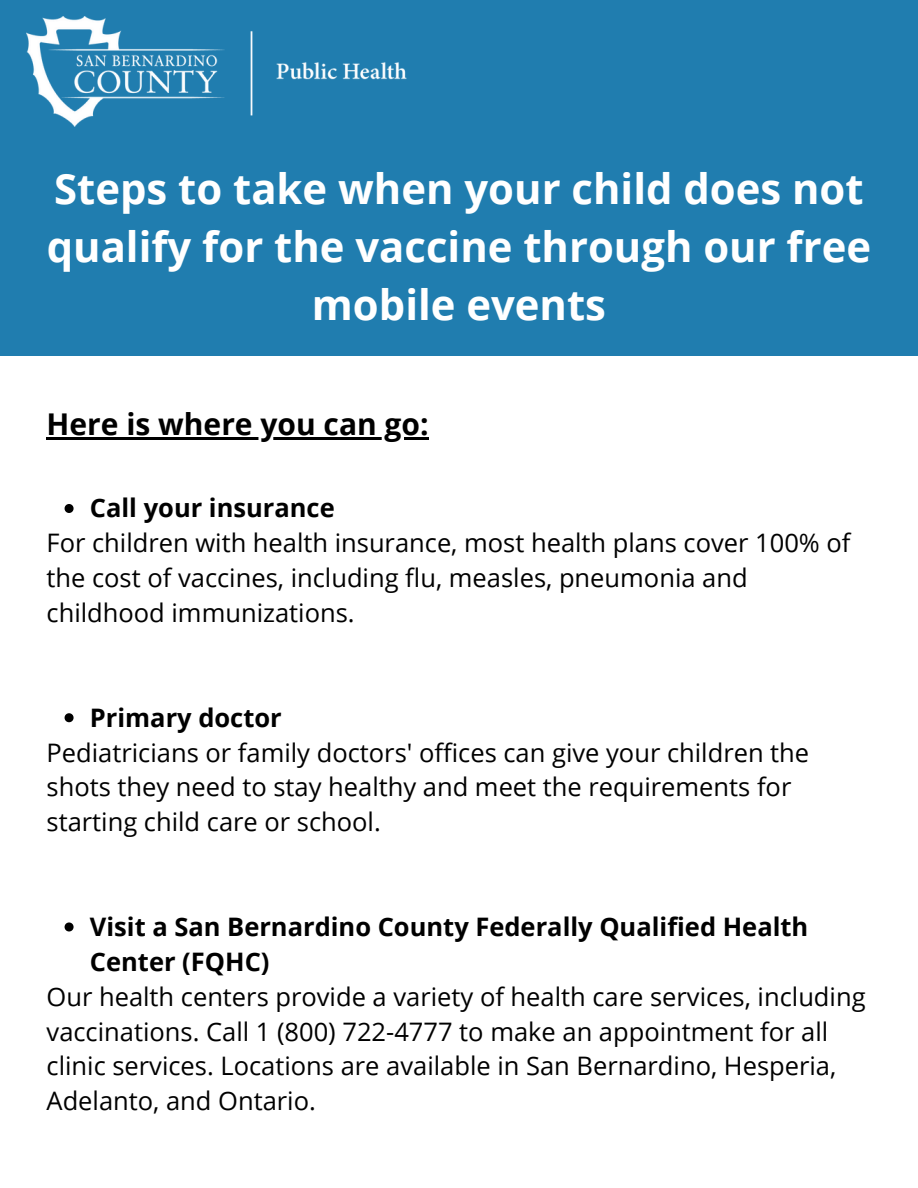
<style>
.page{position:relative;width:918px;height:1188px;background:#fff}
.page>*{position:absolute;margin:0;border:0;box-sizing:border-box;transform-origin:0 0}
.t1{font:700 41.85px/58.2px "Open Sans";color:#fff;text-align:center}
.t2{font:700 30px "Open Sans";color:#000}
.t3{font:25.5px/34.8px "Open Sans";color:#000}
.t4{font:700 25.5px/34.8px "Open Sans";color:#000}
</style>
<div class="page">
<div style="left:0;top:0;width:918px;height:355px;background:#207daf"></div>
<hr style="left:47px;top:437px;width:382px;height:2px;background:#000">
<svg style="left:65px;top:504px;width:9px;height:9px"></svg>
<svg style="left:65px;top:713px;width:9px;height:9px"></svg>
<svg style="left:65px;top:922px;width:9px;height:9px"></svg>
<img style="left:26px;top:17px;width:380px;height:110px">
<h1 class="t1" style="left:47px;top:159px;width:826px">Steps to take when your child does not qualify for the vaccine through our free mobile events</h1>
<p class="t2" style="left:47px;top:403px;width:384px">Here is where you can go:</p>
<p class="t4" style="left:90px;top:490px;width:246px">Call your insurance</p>
<p class="t3" style="left:47px;top:525px;width:805px">For children with health insurance, most health plans cover 100% of the cost of vaccines, including flu, measles, pneumonia and childhood immunizations.</p>
<p class="t4" style="left:90px;top:699px;width:193px">Primary doctor</p>
<p class="t3" style="left:47px;top:734px;width:764px">Pediatricians or family doctors' offices can give your children the shots they need to stay healthy and meet the requirements for starting child care or school.</p>
<p class="t4" style="left:90px;top:909px;width:720px">Visit a San Bernardino County Federally Qualified Health<br>Center (FQHC)</p>
<p class="t3" style="left:47px;top:978px;width:821px">Our health centers provide a variety of health care services, including vaccinations. Call 1 (800) 722-4777 to make an appointment for all clinic services. Locations are available in San Bernardino, Hesperia, Adelanto, and Ontario.</p>
</div>
